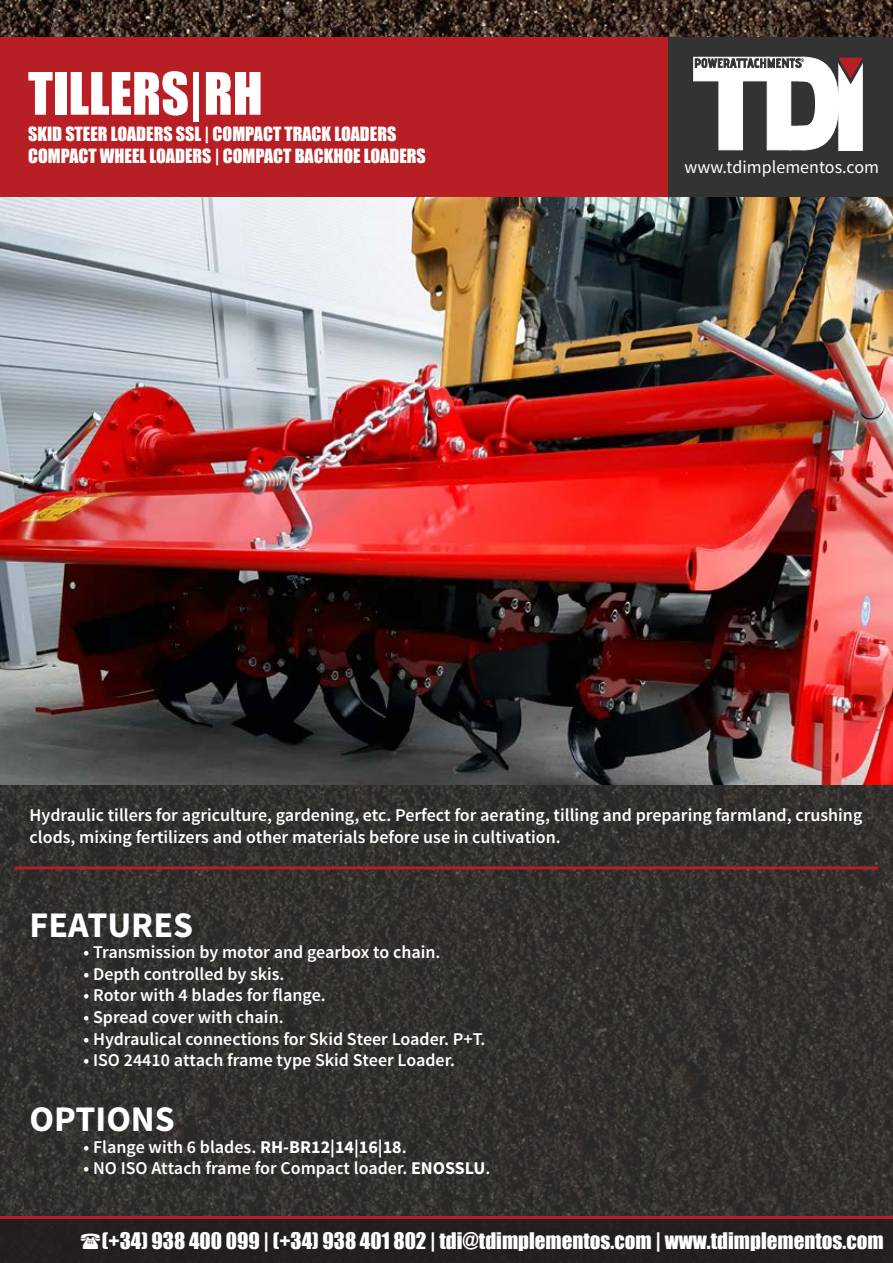
<style>
.page{position:relative;width:893px;height:1263px;background:#fff}
.page>*{position:absolute;margin:0;border:0;box-sizing:border-box;transform-origin:0 0}
.t1{font:54px "Impact";color:#fff}
.t2{font:700 36px "Source Sans Pro";color:#fff}
.t3{font:21px "Impact";color:#fff}
.t4{font:600 18px/21.6px "Source Sans Pro";color:#fff}
.t5{font:18px "Impact";color:#fff}
.t6{font:18px "Source Sans Pro";color:#fff}
.s1{font-weight:700}
</style>
<div class="page">
<img style="left:0;top:0;width:893px;height:38px">
<svg style="left:0;top:784px;width:893px;height:432px;background:#34302d"></svg>
<img style="left:0;top:197px;width:893px;height:587px">
<div style="left:486px;top:38px;width:407px;height:159px;background:#323332"></div>
<svg style="left:693px;top:57px;width:2px;height:24px"></svg>
<svg style="left:695px;top:56px;width:168px;height:95px"></svg>
<div style="left:0;top:38px;width:668px;height:159px;background:#b81f24"></div>
<hr style="left:15px;top:866px;width:863px;height:3px;background:#b81f24">
<hr style="left:0;top:1216px;width:893px;height:3px;background:#b81f24">
<div style="left:0;top:1219px;width:893px;height:44px;background:#231f1f"></div>
<p class="t1" style="left:28px;top:52px;width:236px">TILLERS|RH</p>
<p class="t5" style="left:28px;top:120px;width:370px">SKID STEER LOADERS SSL | COMPACT TRACK LOADERS</p>
<p class="t5" style="left:28px;top:142px;width:399px">COMPACT WHEEL LOADERS | COMPACT BACKHOE LOADERS</p>
<p class="t6" style="left:684px;top:156px;width:196px">www.tdimplementos.com</p>
<p class="t4" style="left:30px;top:805px;width:834px">Hydraulic tillers for agriculture, gardening, etc. Perfect for aerating, tilling and preparing farmland, crushing clods, mixing fertilizers and other materials before use in cultivation.</p>
<p class="t2" style="left:30px;top:901px;width:165px">FEATURES</p>
<p class="t4" style="left:84px;top:942px;width:358px">• Transmission by motor and gearbox to chain.</p>
<p class="t4" style="left:84px;top:963px;width:203px">• Depth controlled by skis.</p>
<p class="t4" style="left:84px;top:985px;width:244px">• Rotor with 4 blades for flange.</p>
<p class="t4" style="left:84px;top:1007px;width:202px">• Spread cover with chain.</p>
<p class="t4" style="left:84px;top:1028px;width:404px">• Hydraulical connections for Skid Steer Loader. P+T.</p>
<p class="t4" style="left:84px;top:1050px;width:373px">• ISO 24410 attach frame type Skid Steer Loader.</p>
<p class="t2" style="left:30px;top:1096px;width:147px">OPTIONS</p>
<p class="t4" style="left:84px;top:1136px;width:325px">• Flange with 6 blades. <span class="s1">RH-BR12|14|16|18</span>.</p>
<p class="t4" style="left:84px;top:1158px;width:408px">• NO ISO Attach frame for Compact loader. <span class="s1">ENOSSLU</span>.</p>
<p class="t3" style="left:102px;top:1224px;width:783px">(+34) 938 400 099 | (+34) 938 401 802 | tdi@tdimplementos.com | www.tdimplementos.com</p>
</div>
